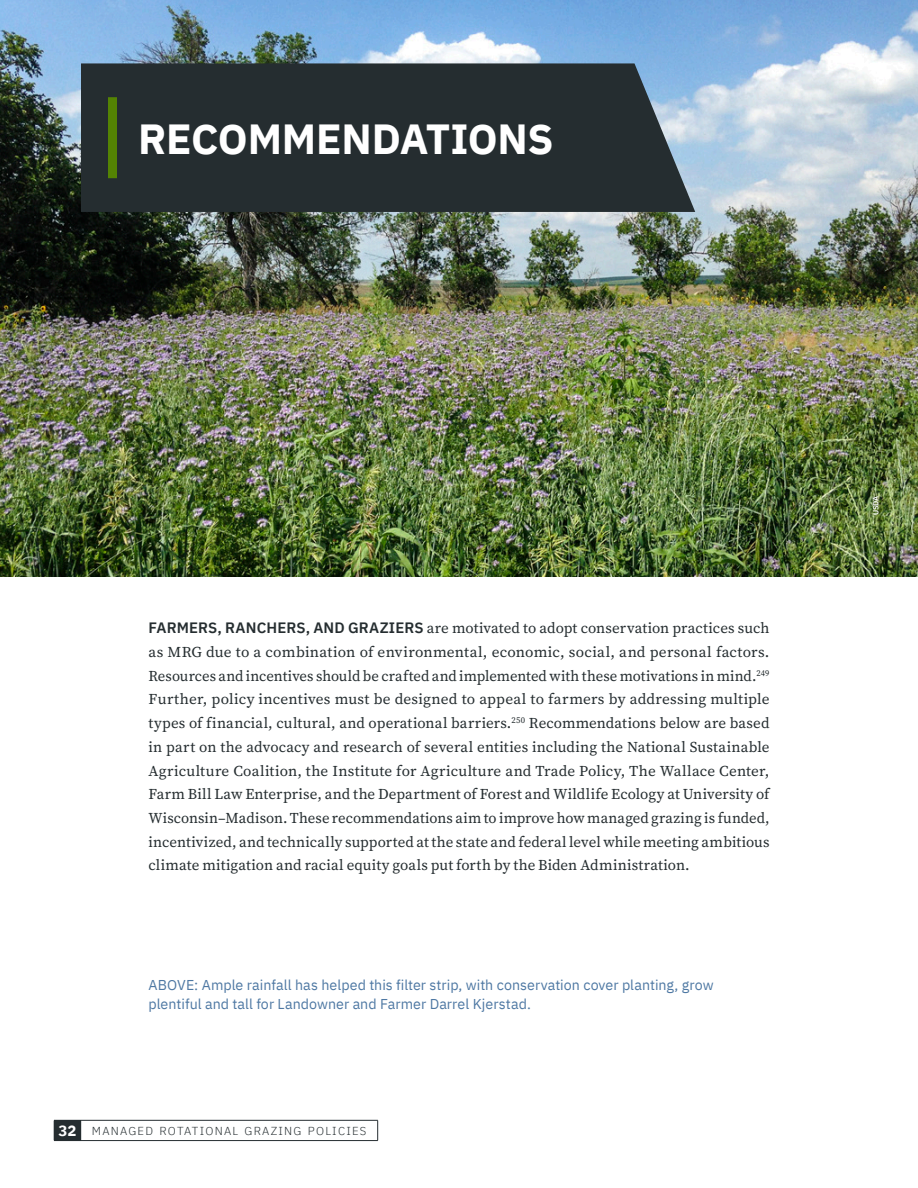
<style>
.page{position:relative;width:918px;height:1188px;background:#fff}
.page>*{position:absolute;margin:0;border:0;box-sizing:border-box;transform-origin:0 0}
.t1{font:700 42px "IBM Plex Sans";letter-spacing:-.005em;color:#fff}
.t2{font:15px/23.7px "Source Serif 4 Roman";letter-spacing:.01em;color:#252d30;text-align:justify}
.t3{font:14.25px/19.5px "IBM Plex Sans";color:#4e78a3}
.t4{font:300 11.55px "IBM Plex Sans";letter-spacing:.105em;color:#252d30}
.t5{font:600 7.5px "IBM Plex Sans";color:#fff}
.s1{font-family:"IBM Plex Sans";font-weight:600}
.s2{font-weight:700;font-size:15px;color:#fff}
</style>
<div class="page">
<img style="left:0;top:0;width:918px;height:576px">
<div style="left:81px;top:63px;width:614px;height:149px;background:#252d30"></div>
<div style="left:108px;top:97px;width:9px;height:81px;background:#548303"></div>
<div style="left:868px;top:491px;width:21px;height:34px;background:#231f20;opacity:.75"></div>
<hr style="left:81px;top:1120px;width:297px;height:1px;background:#252d30">
<svg style="left:54px;top:1120px;width:27px;height:21px"></svg>
<svg style="left:377px;top:1120px;width:1px;height:20px"></svg>
<hr style="left:81px;top:1140px;width:297px;height:1px;background:#252d30">
<h1 class="t1" style="left:138px;top:121px;width:417px">RECOMMENDATIONS</h1>
<p class="t2" style="left:148px;top:618px;width:623px"><span class="s1">FARMERS, RANCHERS, AND GRAZIERS</span> are motivated to adopt conservation practices such as MRG due to a combination of environmental, economic, social, and personal factors.<br>Resources and incentives should be crafted and implemented with these motivations in mind.<sup>249<br></sup>Further, policy incentives must be designed to appeal to farmers by addressing multiple types of financial, cultural, and operational barriers.<sup>250</sup> Recommendations below are based in part on the advocacy and research of several entities including the National Sustainable Agriculture Coalition, the Institute for Agriculture and Trade Policy, The Wallace Center, Farm Bill Law Enterprise, and the Department of Forest and Wildlife Ecology at University of Wisconsin–Madison. These recommendations aim to improve how managed grazing is funded, incentivized, and technically supported at the state and federal level while meeting ambitious climate mitigation and racial equity goals put forth by the Biden Administration.</p>
<p class="t3" style="left:148px;top:976px;width:567px">ABOVE: Ample rainfall has helped this filter strip, with conservation cover planting, grow plentiful and tall for Landowner and Farmer Darrel Kjerstad.</p>
<p class="t4" style="left:58px;top:1124px;width:310px"><span class="s2">32</span> MANAGED ROTATIONAL GRAZING POLICIES</p>
<p class="t5" style="left:873px;top:515px;width:21px;rotate:-90deg">USDA</p>
</div>
